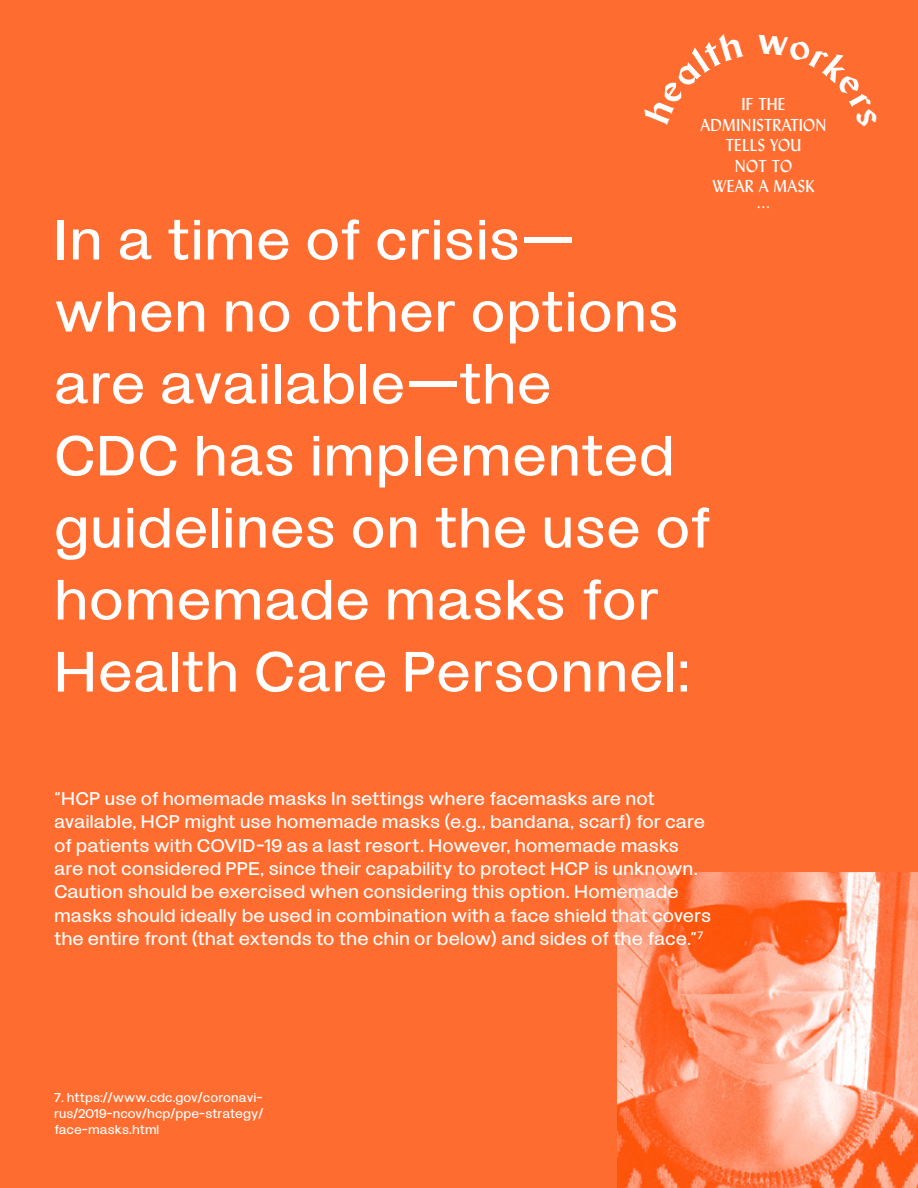
<style>
.page{position:relative;width:918px;height:1188px;background:#ff6c2f}
.page>*{position:absolute;margin:0;border:0;box-sizing:border-box;transform-origin:0 0}
.t1{font:60px/72px "PM Grotesk";letter-spacing:.015em;color:#fff}
.t2{font:19.5px/23.4px "PM Grotesk";letter-spacing:.01em;color:#fff}
.t3{font:17.1px/20.5px "Lydian BT";letter-spacing:.015em;color:#fff;text-align:center}
.t4{font:13.5px/16.2px "PM Grotesk";letter-spacing:.01em;color:#fff;text-align:justify}
</style>
<div class="page">
<img style="left:618px;top:873px;width:300px;height:315px">
<p class="t3" style="left:741px;top:94px;width:46px">IF THE</p>
<p class="t3" style="left:700px;top:114px;width:128px">ADMINISTRATION<br>TELLS YOU<br>NOT TO<br>WEAR A MASK</p>
<p class="t3" style="left:757px;top:192px;width:15px">...</p>
<h1 class="t1" style="left:54px;top:204px;width:657px">In a time of crisis— when no other options are available—the<br>CDC has implemented guidelines on the use of homemade masks for<br>Health Care Personnel:</h1>
<p class="t2" style="left:54px;top:787px;width:659px">“HCP use of homemade masks In settings where facemasks are not available, HCP might use homemade masks (e.g., bandana, scarf) for care of patients with COVID-19 as a last resort. However, homemade masks are not considered PPE, since their capability to protect HCP is unknown.<br>Caution should be exercised when considering this option. Homemade masks should ideally be used in combination with a face shield that covers the entire front (that extends to the chin or below) and sides of the face.”<sup>7</sup></p>
<p class="t4" style="left:54px;top:1089px;width:211px">7. https://www.cdc.gov/coronavi&shy;rus/2019-ncov/hcp/ppe-strategy/ face-masks.html</p>
</div>
